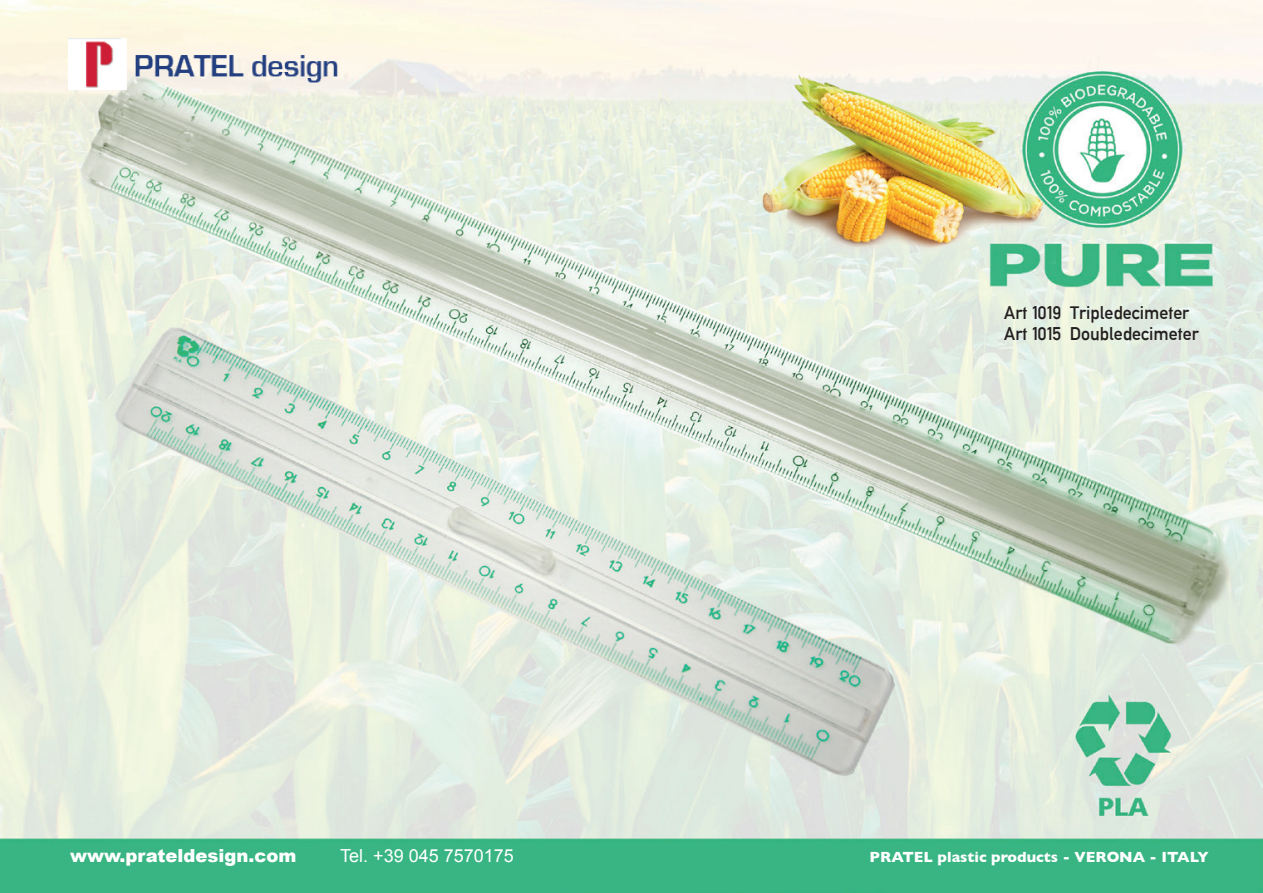
<style>
.page{position:relative;width:1263px;height:893px;background:#fff}
.page>*{position:absolute;margin:0;border:0;box-sizing:border-box;transform-origin:0 0}
.t1{font:18px/21.6px "Alte DIN1451 Mittelschrift";color:#231f20}
.t2{font:900 18px "Arial";color:#fff}
.t3{font:18px "Arial";color:#fff}
.t4{font:700 15px "Gill Sans";color:#fff}
</style>
<div class="page">
<img style="left:0;top:0;width:1263px;height:893px">
<img style="left:68px;top:38px;width:289px;height:52px">
<p class="t1" style="left:1004px;top:301px;width:196px">Art 1019 Tripledecimeter<br>Art 1015 Doubledecimeter</p>
<p class="t2" style="left:70px;top:842px;width:228px">www.prateldesign.com</p>
<p class="t3" style="left:340px;top:844px;width:175px">Tel. +39 045 7570175</p>
<p class="t4" style="left:870px;top:845px;width:340px">PRATEL plastic products - VERONA - ITALY</p>
</div>
